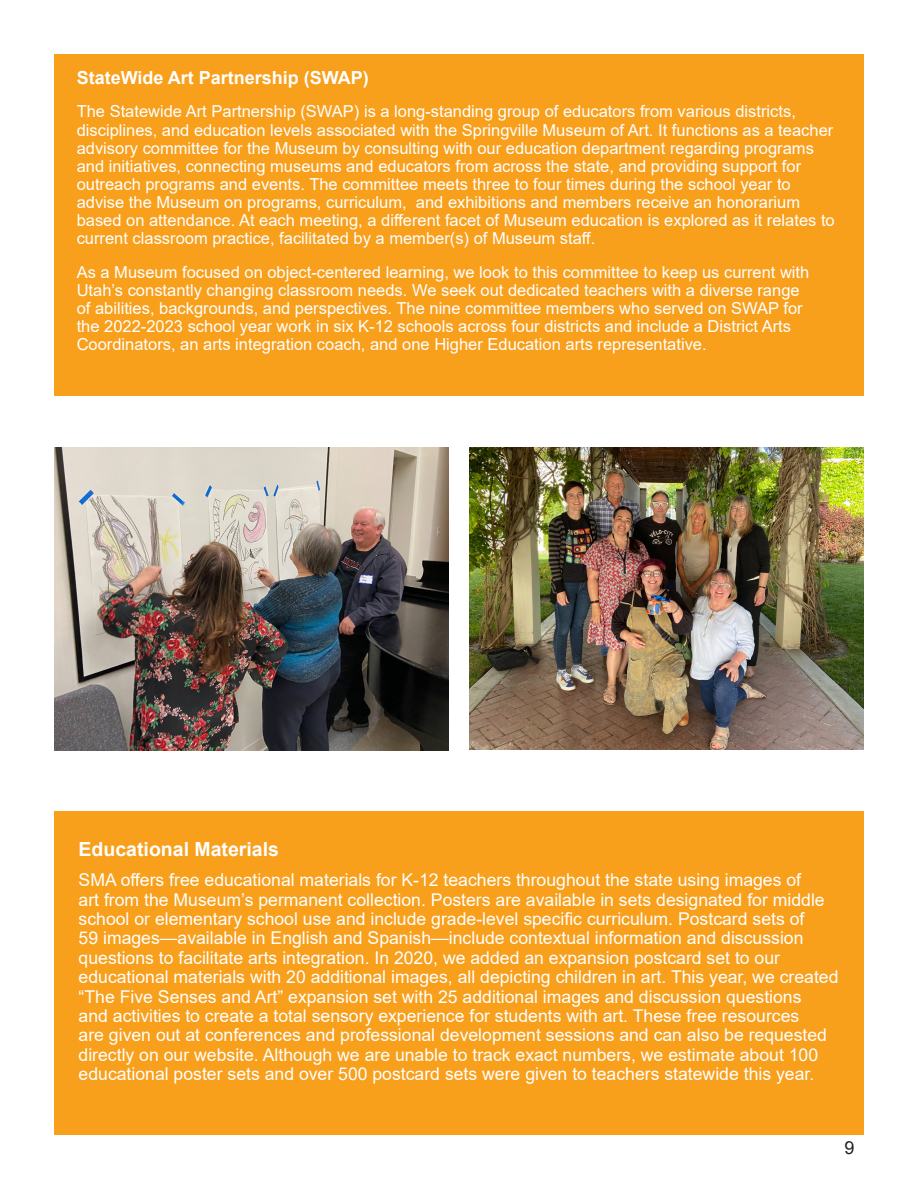
<style>
.page{position:relative;width:918px;height:1188px;background:#fff}
.page>*{position:absolute;margin:0;border:0;box-sizing:border-box;transform-origin:0 0}
.t1{font:700 19.5px "Arial";color:#fff}
.t2{font:700 18px "Arial";color:#fff}
.t3{font:18px "Arial";color:#231f20}
.t4{font:17.7px/19.4px "Arial";color:#fff}
.t5{font:16.5px/18.1px "Arial";color:#fff}
</style>
<div class="page">
<div style="left:54px;top:54px;width:810px;height:341px;background:#f89f1c"></div>
<div style="left:54px;top:811px;width:810px;height:324px;background:#f89f1c"></div>
<img style="left:54px;top:447px;width:394px;height:304px">
<img style="left:470px;top:447px;width:394px;height:302px">
<p class="t2" style="left:77px;top:65px;width:294px">StateWide Art Partnership (SWAP)</p>
<p class="t5" style="left:77px;top:102px;width:760px">The Statewide Art Partnership (SWAP) is a long-standing group of educators from various districts, disciplines, and education levels associated with the Springville Museum of Art. It functions as a teacher advisory committee for the Museum by consulting with our education department regarding programs and initiatives, connecting museums and educators from across the state, and providing support for outreach programs and events. The committee meets three to four times during the school year to advise the Museum on programs, curriculum, and exhibitions and members receive an honorarium based on attendance. At each meeting, a different facet of Museum education is explored as it relates to current classroom practice, facilitated by a member(s) of Museum staff.</p>
<p class="t5" style="left:77px;top:263px;width:734px">As a Museum focused on object-centered learning, we look to this committee to keep us current with Utah’s constantly changing classroom needs. We seek out dedicated teachers with a diverse range of abilities, backgrounds, and perspectives. The nine committee members who served on SWAP for the 2022-2023 school year work in six K-12 schools across four districts and include a District Arts Coordinators, an arts integration coach, and one Higher Education arts representative.</p>
<p class="t1" style="left:79px;top:836px;width:202px">Educational Materials</p>
<p class="t4" style="left:79px;top:870px;width:761px">SMA offers free educational materials for K-12 teachers throughout the state using images of<br>art from the Museum’s permanent collection. Posters are available in sets designated for middle school or elementary school use and include grade-level specific curriculum. Postcard sets of<br>59 images—available in English and Spanish—include contextual information and discussion questions to facilitate arts integration. In 2020, we added an expansion postcard set to our educational materials with 20 additional images, all depicting children in art. This year, we created “The Five Senses and Art” expansion set with 25 additional images and discussion questions<br>and activities to create a total sensory experience for students with art. These free resources<br>are given out at conferences and professional development sessions and can also be requested directly on our website. Although we are unable to track exact numbers, we estimate about 100 educational poster sets and over 500 postcard sets were given to teachers statewide this year.</p>
<p class="t3" style="left:844px;top:1135px;width:12px">9</p>
</div>
